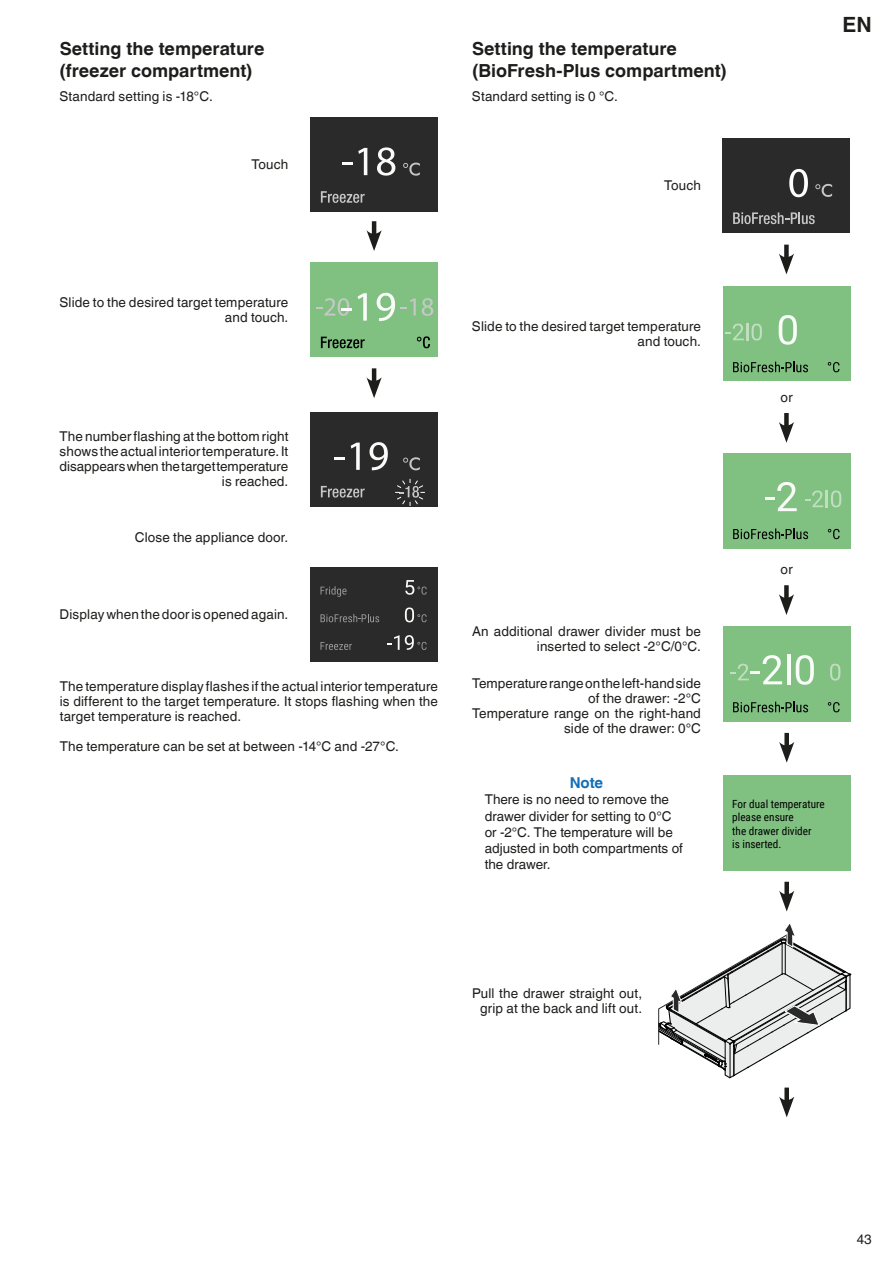
<style>
.page{position:relative;width:893px;height:1263px;background:#fff}
.page>*{position:absolute;margin:0;border:0;box-sizing:border-box;transform-origin:0 0}
.t1{font:700 21px "Helvetica Linotype";color:#1d1d1b}
.Titel_12_A2{font:700 18px/21.6px "Helvetica Linotype";color:#1d1d1b}
.Wichtig_Titel{font:700 15px "Helvetica Linotype";color:#136eb6}
.Text_L_Rechtsbündig{font:13.5px/15px "Helvetica Linotype";letter-spacing:.01em;color:#1d1d1b;text-align:right}
.Text_L{font:13.5px/15px "Helvetica Linotype";letter-spacing:.01em;color:#1d1d1b;text-align:justify}
.Wichtig_Text{font:13.5px/16.2px "Helvetica Linotype";color:#1d1d1b}
.t2{font:11.25px/13.5px "Roboto Condensed";color:#020203}
</style>
<div class="page">
<div style="left:723px;top:138px;width:127px;height:95px;background:#2b2a2a"></div>
<svg style="left:733px;top:212px;width:82px;height:12px"></svg>
<svg style="left:815px;top:184px;width:17px;height:13px"></svg>
<svg style="left:789px;top:169px;width:19px;height:28px"></svg>
<div style="left:723px;top:286px;width:127px;height:95px;background:#80c181"></div>
<svg style="left:733px;top:362px;width:75px;height:10px"></svg>
<svg style="left:828px;top:362px;width:11px;height:10px"></svg>
<svg style="left:779px;top:315px;width:18px;height:30px"></svg>
<svg style="left:726px;top:323px;width:36px;height:17px"></svg>
<div style="left:310px;top:117px;width:128px;height:95px;background:#2b2a2a"></div>
<svg style="left:403px;top:163px;width:17px;height:13px"></svg>
<svg style="left:321px;top:191px;width:44px;height:12px"></svg>
<svg style="left:342px;top:148px;width:25px;height:27px"></svg>
<svg style="left:377px;top:147px;width:18px;height:29px"></svg>
<div style="left:310px;top:262px;width:128px;height:95px;background:#80c181"></div>
<svg style="left:321px;top:337px;width:44px;height:11px"></svg>
<svg style="left:417px;top:336px;width:13px;height:12px"></svg>
<svg style="left:316px;top:298px;width:36px;height:18px"></svg>
<svg style="left:358px;top:293px;width:9px;height:28px"></svg>
<svg style="left:377px;top:293px;width:39px;height:28px"></svg>
<svg style="left:422px;top:298px;width:11px;height:18px"></svg>
<div style="left:310px;top:412px;width:128px;height:94px;background:#2b2a2a"></div>
<svg style="left:396px;top:479px;width:28px;height:26px"></svg>
<svg style="left:403px;top:457px;width:17px;height:13px"></svg>
<svg style="left:321px;top:486px;width:44px;height:12px"></svg>
<svg style="left:335px;top:457px;width:10px;height:3px"></svg>
<svg style="left:351px;top:443px;width:9px;height:27px"></svg>
<svg style="left:369px;top:442px;width:19px;height:28px"></svg>
<div style="left:310px;top:567px;width:128px;height:95px;background:#2b2a2a"></div>
<svg style="left:320px;top:586px;width:27px;height:11px"></svg>
<svg style="left:320px;top:614px;width:59px;height:8px"></svg>
<svg style="left:320px;top:642px;width:32px;height:8px"></svg>
<svg style="left:405px;top:580px;width:22px;height:15px"></svg>
<svg style="left:405px;top:607px;width:22px;height:15px"></svg>
<svg style="left:387px;top:635px;width:40px;height:15px"></svg>
<hr style="left:372px;top:221px;width:4px;height:17px;background:#1d1d1b">
<svg style="left:366px;top:230px;width:16px;height:21px"></svg>
<hr style="left:372px;top:368px;width:4px;height:18px;background:#1d1d1b">
<svg style="left:366px;top:377px;width:16px;height:21px"></svg>
<div style="left:784px;top:245px;width:5px;height:17px;background:#1d1d1b"></div>
<svg style="left:779px;top:254px;width:15px;height:20px"></svg>
<div style="left:784px;top:413px;width:5px;height:17px;background:#1d1d1b"></div>
<svg style="left:779px;top:422px;width:15px;height:21px"></svg>
<div style="left:723px;top:626px;width:127px;height:96px;background:#80c181"></div>
<svg style="left:733px;top:702px;width:75px;height:10px"></svg>
<svg style="left:828px;top:702px;width:12px;height:10px"></svg>
<svg style="left:830px;top:664px;width:10px;height:17px"></svg>
<svg style="left:731px;top:655px;width:51px;height:29px"></svg>
<hr style="left:787px;top:654px;width:3px;height:30px;background:#f9fcf9">
<svg style="left:796px;top:655px;width:18px;height:30px"></svg>
<div style="left:784px;top:585px;width:5px;height:17px;background:#1d1d1b"></div>
<svg style="left:779px;top:594px;width:15px;height:21px"></svg>
<div style="left:723px;top:453px;width:127px;height:96px;background:#80c181"></div>
<svg style="left:733px;top:528px;width:75px;height:11px"></svg>
<svg style="left:828px;top:529px;width:12px;height:10px"></svg>
<svg style="left:765px;top:482px;width:32px;height:29px"></svg>
<svg style="left:805px;top:490px;width:36px;height:17px"></svg>
<div style="left:784px;top:733px;width:5px;height:17px;background:#1d1d1b"></div>
<svg style="left:779px;top:742px;width:15px;height:21px"></svg>
<div style="left:723px;top:775px;width:127px;height:96px;background:#80c181"></div>
<div style="left:784px;top:882px;width:5px;height:17px;background:#1d1d1b"></div>
<svg style="left:779px;top:891px;width:15px;height:20px"></svg>
<div style="left:784px;top:1087px;width:5px;height:18px;background:#1d1d1b"></div>
<svg style="left:779px;top:1096px;width:15px;height:21px"></svg>
<svg style="left:658px;top:924px;width:193px;height:154px"></svg>
<p class="Titel_12_A2" style="left:60px;top:38px;width:206px">Setting the temperature (freezer compartment)</p>
<p class="Text_L" style="left:60px;top:88px;width:155px">Standard setting is -18°C.</p>
<p class="Text_L_Rechtsbündig" style="left:251px;top:157px;width:38px">Touch</p>
<p class="Titel_12_A2" style="left:472px;top:38px;width:256px">Setting the temperature (BioFresh-Plus compartment)</p>
<p class="Text_L" style="left:472px;top:88px;width:147px">Standard setting is 0 °C.</p>
<p class="Text_L_Rechtsbündig" style="left:664px;top:178px;width:38px">Touch</p>
<h1 class="t1" style="left:842px;top:13px;width:31px">EN</h1>
<p class="Text_L_Rechtsbündig" style="left:60px;top:295px;width:230px">Slide to the desired target temperature and touch.</p>
<p class="Text_L_Rechtsbündig" style="left:60px;top:429px;width:230px">The number flashing at the bottom right shows the actual interior temperature. It disappears when the target temperature is reached.</p>
<p class="Text_L_Rechtsbündig" style="left:135px;top:530px;width:155px">Close the appliance door.</p>
<p class="Text_L_Rechtsbündig" style="left:60px;top:607px;width:230px">Display when the door is opened again.</p>
<p class="Text_L" style="left:60px;top:678px;width:380px">The temperature display flashes if the actual interior temperature is different to the target temperature. It stops flashing when the target temperature is reached.</p>
<p class="Text_L" style="left:60px;top:738px;width:341px">The temperature can be set at between -14°C and -27°C.</p>
<p class="Text_L_Rechtsbündig" style="left:472px;top:319px;width:230px">Slide to the desired target temperature and touch.</p>
<p class="Text_L_Rechtsbündig" style="left:781px;top:390px;width:14px">or</p>
<p class="Text_L_Rechtsbündig" style="left:472px;top:624px;width:230px">An additional drawer divider must be inserted to select -2°C/0°C.</p>
<p class="Text_L_Rechtsbündig" style="left:472px;top:676px;width:230px">Temperature range on the left-hand side of the drawer: -2°C</p>
<p class="Text_L_Rechtsbündig" style="left:472px;top:706px;width:230px">Temperature range on the right-hand side of the drawer: 0°C</p>
<p class="Wichtig_Titel" style="left:570px;top:774px;width:35px">Note</p>
<p class="Wichtig_Text" style="left:485px;top:792px;width:200px">There is no need to remove the drawer divider for setting to 0°C or -2°C. The temperature will be adjusted in both compartments of the drawer.</p>
<p class="Text_L_Rechtsbündig" style="left:781px;top:562px;width:14px">or</p>
<p class="t2" style="left:732px;top:796px;width:94px">For dual temperature please ensure<br>the drawer divider<br>is inserted.</p>
<p class="Text_L_Rechtsbündig" style="left:472px;top:985px;width:172px">Pull the drawer straight out, grip at the back and lift out.</p>
<p class="Text_L" style="left:857px;top:1231px;width:17px">43</p>
</div>
